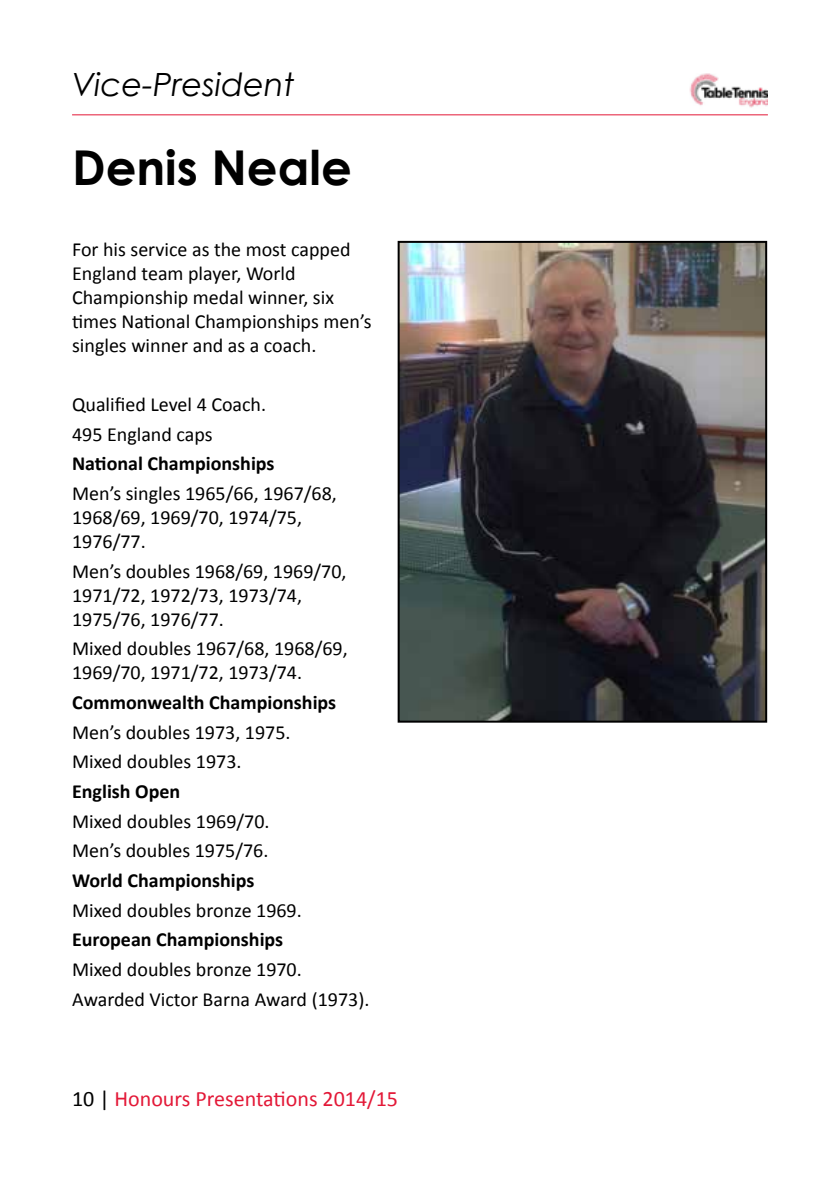
<style>
.page{position:relative;width:840px;height:1191px;background:#fff}
.page>*{position:absolute;margin:0;border:0;box-sizing:border-box;transform-origin:0 0}
.t1{font:700 48px "Century Gothic";color:#000}
.t2{font:italic 32px "Century Gothic";color:#000}
.t3{font:22px "Calibri";color:#e31837}
.t4{font:20px/24px "Calibri";color:#000}
.t5{font:700 20px "Calibri";color:#000}
.s1{color:#000}
</style>
<div class="page">
<img style="left:400px;top:244px;width:363px;height:475px">
<div style="left:397px;top:241px;width:369px;height:481px;border:2px solid #000"></div>
<img style="left:689px;top:73px;width:78px;height:35px">
<hr style="left:72px;top:114px;width:695px;height:1px;background:#e31837">
<h2 class="t2" style="left:72px;top:62px;width:224px">Vice-President</h2>
<h1 class="t1" style="left:72px;top:131px;width:281px">Denis Neale</h1>
<p class="t4" style="left:72px;top:237px;width:301px">For his service as the most capped<br>England team player, World<br>Championship medal winner, six times National Championships men’s singles winner and as a coach.</p>
<p class="t4" style="left:72px;top:389px;width:195px;line-height:29.6px">Qualified Level 4 Coach.<br>495 England caps</p>
<p class="t5" style="left:72px;top:451px;width:204px">National Championships</p>
<p class="t4" style="left:72px;top:481px;width:266px">Men’s singles 1965/66, 1967/68,<br>1968/69, 1969/70, 1974/75,<br>1976/77.</p>
<p class="t4" style="left:72px;top:559px;width:276px">Men’s doubles 1968/69, 1969/70,<br>1971/72, 1972/73, 1973/74,<br>1975/76, 1976/77.</p>
<p class="t4" style="left:72px;top:637px;width:277px">Mixed doubles 1967/68, 1968/69,<br>1969/70, 1971/72, 1973/74.</p>
<p class="t5" style="left:72px;top:689px;width:265px">Commonwealth Championships</p>
<p class="t4" style="left:72px;top:717px;width:220px;line-height:29.6px">Men’s doubles 1973, 1975.<br>Mixed doubles 1973.</p>
<p class="t5" style="left:72px;top:778px;width:110px">English Open</p>
<p class="t4" style="left:72px;top:806px;width:199px;line-height:29.6px">Mixed doubles 1969/70.<br>Men’s doubles 1975/76.</p>
<p class="t5" style="left:72px;top:867px;width:184px">World Championships</p>
<p class="t4" style="left:72px;top:898px;width:231px">Mixed doubles bronze 1969.</p>
<p class="t5" style="left:72px;top:927px;width:212px">European Championships</p>
<p class="t4" style="left:72px;top:954px;width:299px;line-height:29.6px">Mixed doubles bronze 1970.<br>Awarded Victor Barna Award (1973).</p>
<p class="t3" style="left:72px;top:1084px;width:327px"><span class="s1">10 |</span> Honours Presentations 2014/15</p>
</div>
